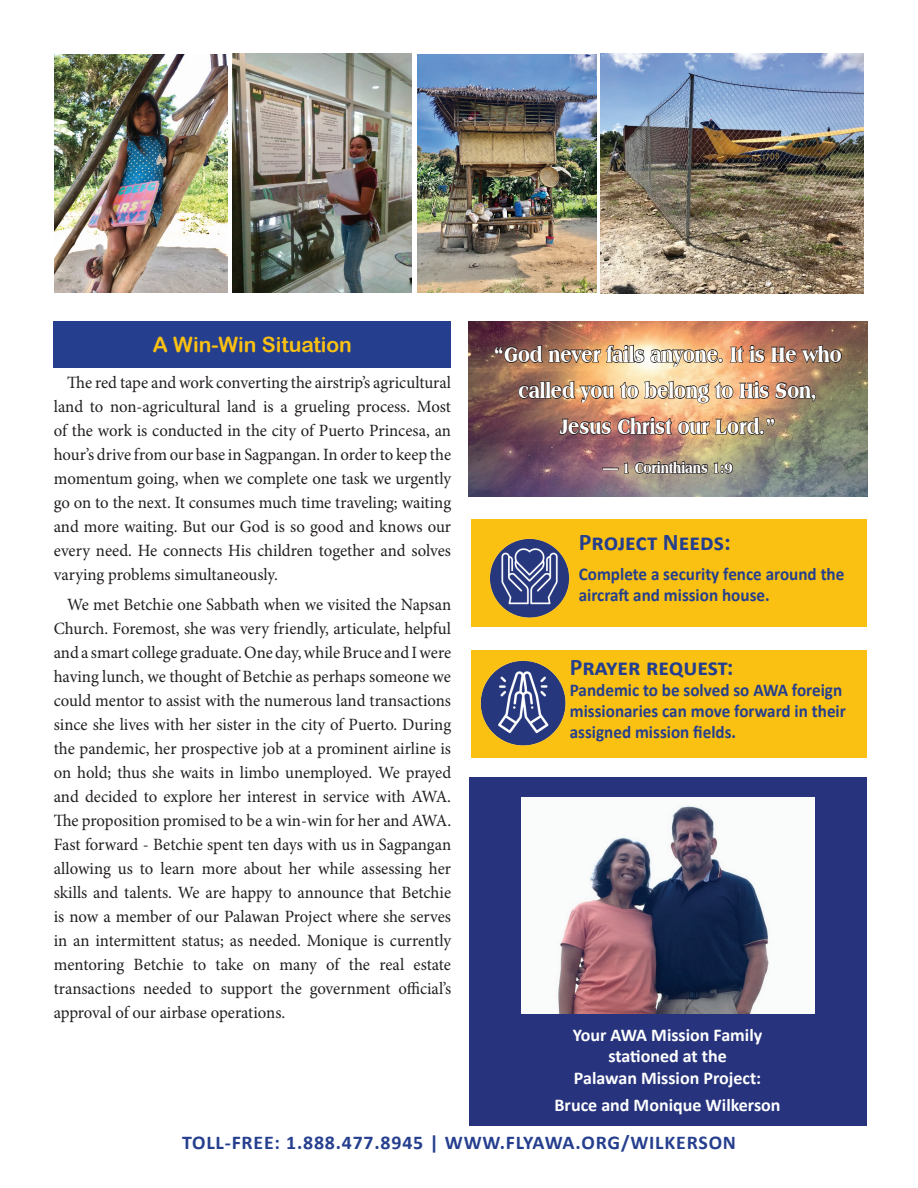
<style>
.page{position:relative;width:918px;height:1188px;background:#fff}
.page>*{position:absolute;margin:0;border:0;box-sizing:border-box;transform-origin:0 0}
.t1{font:700 24px "Calibri";color:#253f8e}
.t2{font:800 condensed 22.35px/36px "Americana BT";color:#fff;text-align:center}
.t3{font:21px "Arial Rounded MT Bold";color:#fbc112}
.t4{font:700 19.5px "Calibri";letter-spacing:.04em;color:#253f8e}
.t5{font:700 18px/21px "Calibri";color:#253f8e;scale:.95 1}
.t6{font:700 18px/21.6px "Calibri";color:#fff;text-align:center}
.t7{font:17.25px/24px "Minion Pro";letter-spacing:-.005em;color:#231f20;text-align:justify}
.t8{font:800 condensed 15.3px "Americana BT";color:#fff}
</style>
<div class="page">
<div style="left:469px;top:778px;width:397px;height:348px;background:#27347d"></div>
<img style="left:521px;top:797px;width:293px;height:216px">
<div style="left:471px;top:519px;width:395px;height:108px;background:#fbc112"></div>
<img style="left:489px;top:538px;width:81px;height:80px">
<div style="left:471px;top:650px;width:396px;height:108px;background:#fbc112"></div>
<img style="left:480px;top:660px;width:86px;height:86px">
<div style="left:54px;top:321px;width:397px;height:47px;background:#253f8e"></div>
<img style="left:468px;top:321px;width:399px;height:175px">
<svg style="left:494px;top:344px;width:348px;height:24px;background:#a47f61"></svg>
<svg style="left:518px;top:380px;width:298px;height:24px;background:#ab8666"></svg>
<img style="left:558px;top:416px;width:218px;height:20px">
<svg style="left:602px;top:460px;width:132px;height:15px;background:#7c6c60"></svg>
<img style="left:232px;top:54px;width:179px;height:239px">
<img style="left:54px;top:54px;width:173px;height:239px">
<img style="left:417px;top:54px;width:179px;height:239px">
<img style="left:600px;top:53px;width:264px;height:240px">
<p class="t3" style="left:153px;top:333px;width:201px">A Win-Win Situation</p>
<p class="t7" style="left:54px;top:370px;width:399px;text-indent:14px">The red tape and work converting the airstrip’s agricultural land to non-agricultural land is a grueling process. Most of the work is conducted in the city of Puerto Princesa, an hour’s drive from our base in Sagpangan. In order to keep the momentum going, when we complete one task we urgently go on to the next. It consumes much time traveling; waiting and more waiting. But our God is so good and knows our every need. He connects His children together and solves varying problems simultaneously.</p>
<p class="t7" style="left:54px;top:593px;width:399px;text-indent:14px">We met Betchie one Sabbath when we visited the Napsan Church. Foremost, she was very friendly, articulate, helpful and a smart college graduate. One day, while Bruce and I were having lunch, we thought of Betchie as perhaps someone we could mentor to assist with the numerous land transactions since she lives with her sister in the city of Puerto. During the pandemic, her prospective job at a prominent airline is on hold; thus she waits in limbo unemployed. We prayed and decided to explore her interest in service with AWA.<br>The proposition promised to be a win-win for her and AWA.<br>Fast forward - Betchie spent ten days with us in Sagpangan allowing us to learn more about her while assessing her skills and talents. We are happy to announce that Betchie is now a member of our Palawan Project where she serves in an intermittent status; as needed. Monique is currently mentoring Betchie to take on many of the real estate transactions needed to support the government official’s approval of our airbase operations.</p>
<p class="t2" style="left:494px;top:336px;width:349px">“God never fails anyone. It is He who called you to belong to His Son,<br>Jesus Christ our Lord.”</p>
<p class="t8" style="left:603px;top:458px;width:132px">— 1 Corinthians 1:9</p>
<h1 class="t1" style="left:579px;top:527px;width:153px">Project Needs:</h1>
<p class="t5" style="left:579px;top:564px;width:281px">Complete a security fence around the aircraft and mission house.</p>
<h1 class="t1" style="left:570px;top:652px;width:165px">Prayer request:</h1>
<p class="t5" style="left:570px;top:680px;width:292px">Pandemic to be solved so AWA foreign missionaries can move forward in their assigned mission fields.</p>
<p class="t6" style="left:573px;top:1024px;width:191px">Your AWA Mission Family stationed at the<br>Palawan Mission Project:</p>
<p class="t6" style="left:555px;top:1094px;width:228px">Bruce and Monique Wilkerson</p>
<p class="t4" style="left:182px;top:1130px;width:556px">TOLL-FREE: 1.888.477.8945 | WWW.FLYAWA.ORG/WILKERSON</p>
</div>
